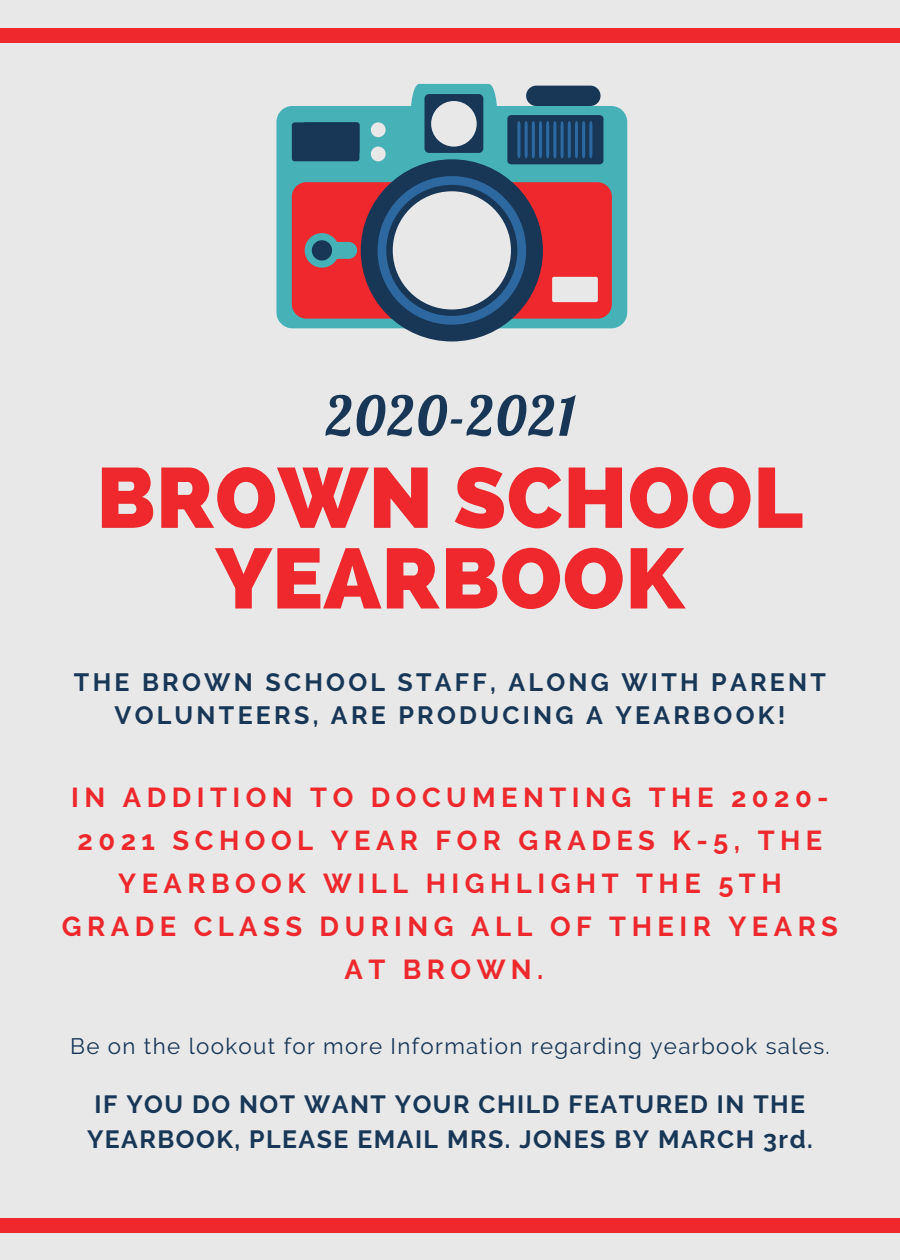
<style>
.page{position:relative;width:900px;height:1260px;background:#e8e8e8}
.page>*{position:absolute;margin:0;border:0;box-sizing:border-box;transform-origin:0 0}
.t1{font:800 85px/80.5px "Raleway";letter-spacing:.01em;color:#ee282c;text-align:center}
.t2{font:italic 700 54.75px "Lobster Two";color:#183757}
.t3{font:700 27.25px/43px "Raleway";letter-spacing:.2em;color:#ee282c;text-align:center}
.t4{font:700 25px/33.8px "Raleway";letter-spacing:.13em;color:#183757;text-align:center}
.t5{font:700 24.75px/34.8px "Raleway";letter-spacing:.06em;color:#183757;text-align:center}
.t6{font:22.25px "Raleway";letter-spacing:.06em;color:#183757}
</style>
<div class="page">
<div style="left:276px;top:106px;width:351px;height:222px;background:#47b1b8;border-radius:16px"></div>
<div style="left:292px;top:182px;width:320px;height:137px;background:#ee282c;border-radius:15px"></div>
<div style="left:292px;top:122px;width:67px;height:39px;background:#183757;border-radius:3px"></div>
<div style="left:507px;top:115px;width:96px;height:49px;background:#183757;border-radius:4px"></div>
<div style="left:552px;top:277px;width:46px;height:25px;background:#e8e8e8;border-radius:2px"></div>
<div style="left:361px;top:159px;width:182px;height:182px;background:#183757;border-radius:50%"></div>
<div style="left:378px;top:176px;width:148px;height:149px;background:#2d69a0;border-radius:50%"></div>
<div style="left:386px;top:185px;width:131px;height:131px;background:#183757;border-radius:50%"></div>
<div style="left:393px;top:191px;width:118px;height:118px;background:#e8e8e8;border-radius:50%"></div>
<svg style="left:399px;top:197px;width:97px;height:98px"></svg>
<div style="left:526px;top:86px;width:75px;height:20px;background:#183757;border-radius:10px"></div>
<div style="left:371px;top:122px;width:15px;height:15px;background:#e8e8e8;border-radius:50%"></div>
<div style="left:371px;top:147px;width:15px;height:14px;background:#e8e8e8;border-radius:50%"></div>
<div style="left:424px;top:94px;width:59px;height:59px;background:#183757;border-radius:5px"></div>
<svg style="left:431px;top:101px;width:46px;height:46px"></svg>
<svg style="left:411px;top:84px;width:86px;height:57px"></svg>
<div style="left:305px;top:233px;width:34px;height:35px;background:#47b1b8;border-radius:50%"></div>
<div style="left:313px;top:242px;width:44px;height:17px;background:#47b1b8;border-radius:8px"></div>
<div style="left:312px;top:240px;width:20px;height:21px;background:#183757;border-radius:50%"></div>
<svg style="left:517px;top:121px;width:75px;height:37px"></svg>
<div style="left:0;top:28px;width:900px;height:15px;background:#ee282c"></div>
<div style="left:0;top:1218px;width:900px;height:15px;background:#ee282c"></div>
<p class="t2" style="left:325px;top:381px;width:252px">2020-2021</p>
<p class="t1" style="left:97px;top:458px;width:708px">BROWN SCHOOL<br>YEARBOOK</p>
<p class="t4" style="left:74px;top:665px;width:754px">THE BROWN SCHOOL STAFF, ALONG WITH PARENT<br>VOLUNTEERS, ARE PRODUCING A YEARBOOK!</p>
<p class="t3" style="left:62px;top:776px;width:778px">IN ADDITION TO DOCUMENTING THE 2020-<br>2021 SCHOOL YEAR FOR GRADES K-5, THE<br>YEARBOOK WILL HIGHLIGHT THE 5TH<br>GRADE CLASS DURING ALL OF THEIR YEARS<br>AT BROWN.</p>
<p class="t6" style="left:70px;top:1033px;width:761px">Be on the lookout for more Information regarding yearbook sales.</p>
<p class="t5" style="left:87px;top:1087px;width:727px">IF YOU DO NOT WANT YOUR CHILD FEATURED IN THE<br>YEARBOOK, PLEASE EMAIL MRS. JONES BY MARCH 3rd.</p>
</div>
